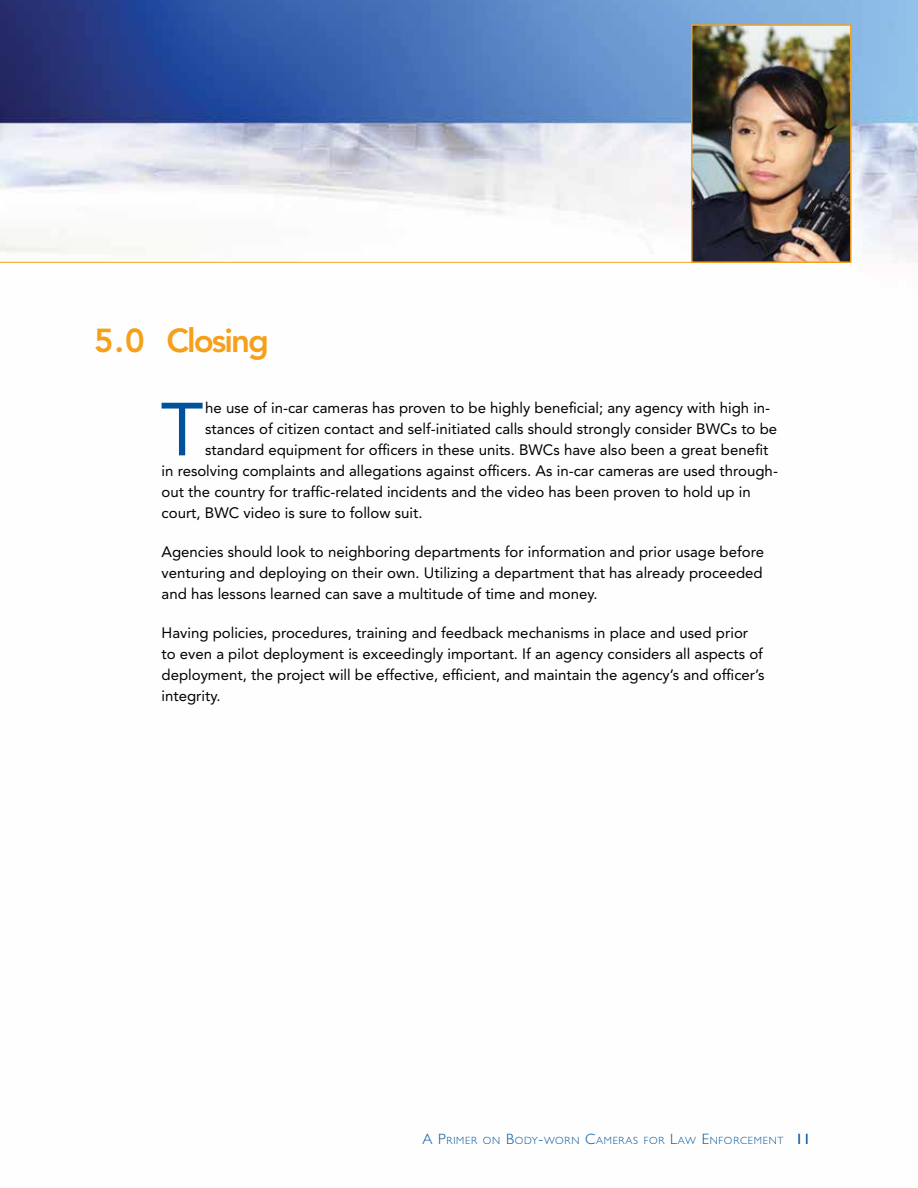
<style>
.page{position:relative;width:918px;height:1188px;background:#fff}
.page>*{position:absolute;margin:0;border:0;box-sizing:border-box;transform-origin:0 0}
.drop_cap_para{font:74.25px "Avenir LT Std";color:#00539b}
.section_hd{font:800 33px "Avenir LT Std";letter-spacing:-.06em;color:#f6a01a}
.body_text{font:15px/21px "Avenir LT Std";color:#000;text-align:justify}
.drop_cap_para-2{font:15px "Avenir LT Std";color:#000}
.t1{font:300 10.5px "Gill Sans Std";letter-spacing:.07em;color:#00539b}
.s1{font-size:15px}
.s2{font-weight:400;font-size:15px}
</style>
<div class="page">
<img style="left:0;top:0;width:918px;height:262px">
<hr style="left:0;top:262px;width:846px;height:1px;background:#f6a01a">
<img style="left:694px;top:27px;width:155px;height:233px">
<div style="left:691px;top:24px;width:161px;height:239px;border:2px solid #f6a01a"></div>
<p class="section_hd" style="left:94px;top:321px;width:176px">5.0 Closing</p>
<p class="drop_cap_para" style="left:161px;top:386px;width:44px">T</p>
<p class="drop_cap_para-2" style="left:205px;top:399px;width:567px">he use of in-car cameras has proven to be highly beneficial; any agency with high in-</p>
<p class="drop_cap_para-2" style="left:205px;top:420px;width:573px">stances of citizen contact and self-initiated calls should strongly consider BWCs to be</p>
<p class="drop_cap_para-2" style="left:205px;top:441px;width:565px">standard equipment for officers in these units. BWCs have also been a great benefit</p>
<p class="drop_cap_para-2" style="left:162px;top:462px;width:618px">in resolving complaints and allegations against officers. As in-car cameras are used through-</p>
<p class="drop_cap_para-2" style="left:162px;top:483px;width:591px">out the country for traffic-related incidents and the video has been proven to hold up in</p>
<p class="drop_cap_para-2" style="left:162px;top:504px;width:262px">court, BWC video is sure to follow suit.</p>
<p class="body_text" style="left:162px;top:542px;width:604px">Agencies should look to neighboring departments for information and prior usage before venturing and deploying on their own. Utilizing a department that has already proceeded and has lessons learned can save a multitude of time and money.</p>
<p class="body_text" style="left:162px;top:623px;width:605px;text-align:left">Having policies, procedures, training and feedback mechanisms in place and used prior to even a pilot deployment is exceedingly important. If an agency considers all aspects of deployment, the project will be effective, efficient, and maintain the agency’s and officer’s integrity.</p>
<p class="t1" style="left:423px;top:1135px;width:390px"><span class="s1">A P</span>RIMER ON <span class="s1">B</span>ODY<span class="s1">-</span>WORN <span class="s1">C</span>AMERAS FOR <span class="s1">L</span>AW <span class="s1">E</span>NFORCEMENT <span class="s2">11</span></p>
</div>
